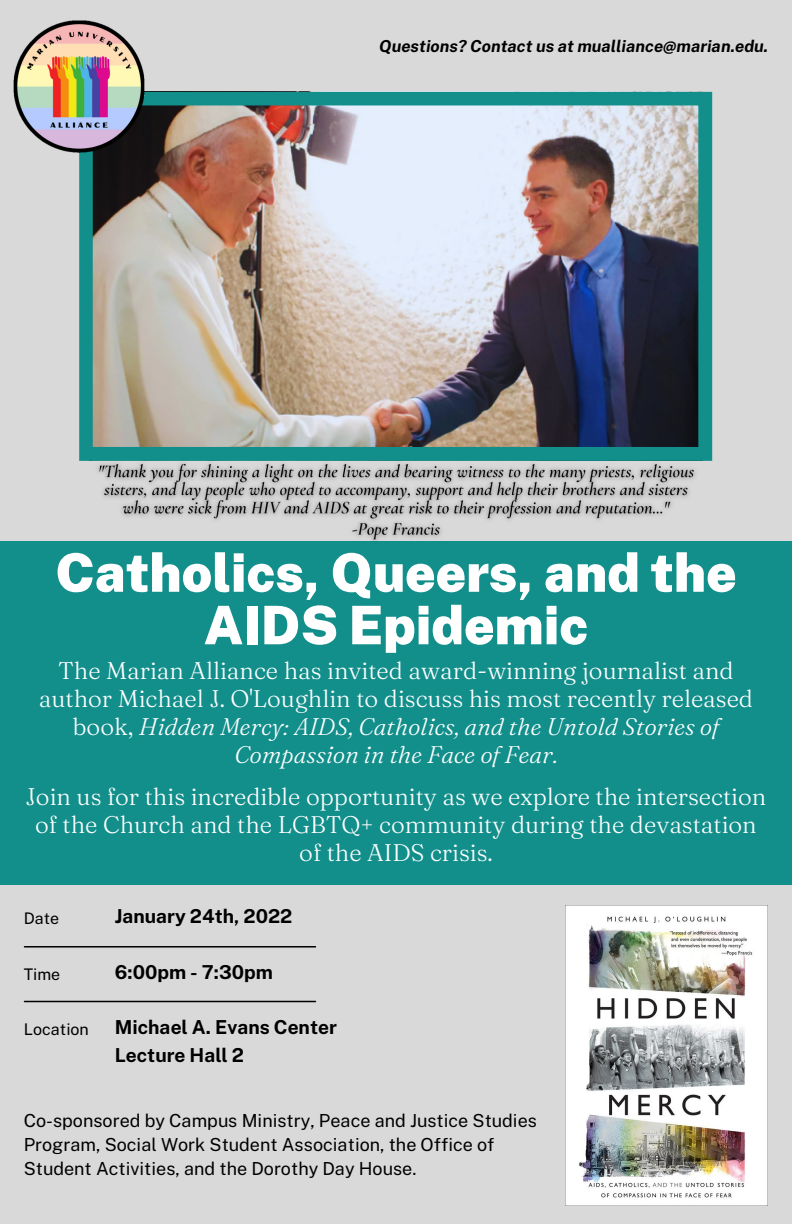
<style>
.page{position:relative;width:792px;height:1224px;background:#d9d9d9}
.page>*{position:absolute;margin:0;border:0;box-sizing:border-box;transform-origin:0 0}
.t1{font:900 53.2px/52.4px "Public Sans";color:#fff;text-align:center}
.t2{font:300 24px/28px "Fraunces 9 pt";color:#fff;text-align:center}
.t3{font:700 19.2px "Public Sans";color:#000}
.t4{font:18px/24px "Public Sans";color:#000}
.t5{font:italic 700 16.6px "Public Sans";color:#000}
.t6{font:16.2px "Public Sans";color:#000}
.t7{font:16px "Public Sans";color:#000}
.s1{font-style:italic}
</style>
<div class="page">
<img style="left:565px;top:905px;width:203px;height:300px">
<div style="left:0;top:541px;width:792px;height:344px;background:#128f8b"></div>
<hr style="left:24px;top:946px;width:292px;height:2px;background:#000">
<hr style="left:24px;top:1001px;width:292px;height:1px;background:#000">
<img style="left:79px;top:92px;width:633px;height:369px">
<img style="left:13px;top:20px;width:141px;height:147px">
<img style="left:89px;top:451px;width:615px;height:90px">
<p class="t5" style="left:379px;top:36px;width:390px">Questions? Contact us at mualliance@marian.edu.</p>
<p class="t1" style="left:55px;top:546px;width:683px">Catholics, Queers, and the<br>AIDS Epidemic</p>
<p class="t2" style="left:39px;top:656px;width:716px">The Marian Alliance has invited award-winning journalist and author Michael J. O'Loughlin to discuss his most recently released book, <span class="s1">Hidden Mercy: AIDS, Catholics, and the Untold Stories of Compassion in the Face of Fear.</span></p>
<p class="t2" style="left:26px;top:782px;width:742px">Join us for this incredible opportunity as we explore the intersection of the Church and the LGBTQ+ community during the devastation of the AIDS crisis.</p>
<p class="t7" style="left:24px;top:909px;width:37px">Date</p>
<p class="t7" style="left:24px;top:965px;width:38px">Time</p>
<p class="t6" style="left:24px;top:1019px;width:67px">Location</p>
<p class="t3" style="left:115px;top:905px;width:179px">January 24th, 2022</p>
<p class="t3" style="left:115px;top:961px;width:160px">6:00pm - 7:30pm</p>
<p class="t3" style="left:115px;top:1016px;width:224px">Michael A. Evans Center</p>
<p class="t3" style="left:115px;top:1043px;width:131px">Lecture Hall 2</p>
<p class="t4" style="left:24px;top:1108px;width:515px">Co-sponsored by Campus Ministry, Peace and Justice Studies<br>Program, Social Work Student Association, the Office of<br>Student Activities, and the Dorothy Day House.</p>
</div>
